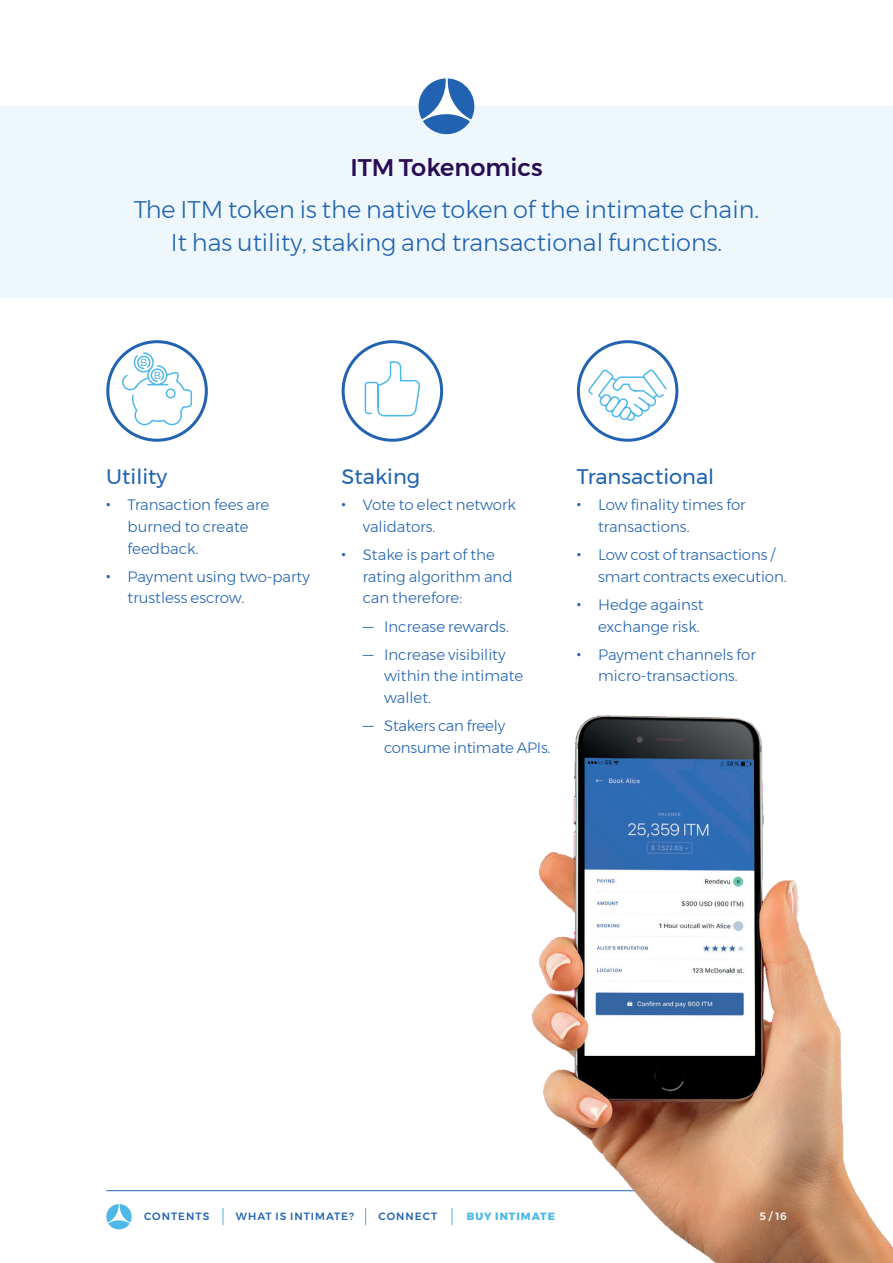
<style>
.page{position:relative;width:893px;height:1263px;background:#fff}
.page>*{position:absolute;margin:0;border:0;box-sizing:border-box;transform-origin:0 0}
.t1{font:300 24px/33px "Montserrat";color:#2163b0;text-align:center}
.t2{font:500 24px "Montserrat";color:#2a0c54}
.t3{font:21px "Montserrat";color:#2163b0}
.t4{font:300 15px/21.8px "Montserrat";color:#2163b0}
.t5{font:500 10.5px "Montserrat";letter-spacing:.095em;color:#2163b0}
.t6{font:800 10.5px "Montserrat";letter-spacing:.095em;color:#4eb9e9}
.t7{font:500 10.5px "Montserrat";color:#fff}
.t8{font:10.2px "Montserrat";color:#4eb9e9}
.s1{font-weight:500}
</style>
<div class="page">
<hr style="left:106px;top:1190px;width:681px;height:1px;background:#2163b0">
<div style="left:0;top:106px;width:893px;height:192px;background:#edf7fc"></div>
<svg style="left:418px;top:78px;width:57px;height:57px"></svg>
<svg style="left:587px;top:369px;width:81px;height:53px"></svg>
<div style="left:577px;top:340px;width:101px;height:102px;border:3px solid #2163b0;border-radius:50%"></div>
<svg style="left:364px;top:361px;width:56px;height:56px"></svg>
<div style="left:342px;top:340px;width:101px;height:102px;border:3px solid #2163b0;border-radius:50%"></div>
<img style="left:510px;top:715px;width:383px;height:548px">
<svg style="left:108px;top:342px;width:98px;height:98px"></svg>
<svg style="left:121px;top:352px;width:72px;height:74px"></svg>
<div style="left:106px;top:340px;width:102px;height:102px;border:3px solid #2163b0;border-radius:50%"></div>
<svg style="left:106px;top:1204px;width:26px;height:26px"></svg>
<svg style="left:223px;top:1208px;width:1px;height:17px"></svg>
<svg style="left:365px;top:1208px;width:1px;height:17px"></svg>
<svg style="left:452px;top:1208px;width:1px;height:17px"></svg>
<h1 class="t2" style="left:350px;top:149px;width:194px">ITM Tokenomics</h1>
<h1 class="t1" style="left:134px;top:192px;width:627px">The ITM token is the native token of the intimate chain.<br>It has utility, staking and transactional functions.</h1>
<p class="t8" style="left:140px;top:354px;width:9px">B</p>
<p class="t8" style="left:154px;top:367px;width:9px">B</p>
<h2 class="t3" style="left:106px;top:461px;width:62px">Utility</h2>
<p class="t4" style="left:128px;top:494px;width:143px;text-indent:-21px"><span class="s1">ӓ</span> Transaction fees are burned to create feedback.</p>
<p class="t4" style="left:128px;top:565px;width:184px;text-indent:-21px"><span class="s1">ӓ</span> Payment using two-party trustless escrow.</p>
<h2 class="t3" style="left:342px;top:461px;width:80px">Staking</h2>
<p class="t4" style="left:363px;top:494px;width:155px;text-indent:-21px"><span class="s1">ӓ</span> Vote to elect network validators.</p>
<p class="t4" style="left:363px;top:543px;width:151px;text-indent:-21px"><span class="s1">ӓ</span> Stake is part of the rating algorithm and can therefore:</p>
<p class="t4" style="left:363px;top:612px;width:148px;line-height:28.2px">― Increase rewards. ― Increase visibility</p>
<p class="t4" style="left:384px;top:665px;width:141px">within the intimate wallet.</p>
<p class="t4" style="left:384px;top:715px;width:168px;text-indent:-21px">― Stakers can freely consume intimate APIs.</p>
<h2 class="t3" style="left:577px;top:461px;width:139px">Transactional</h2>
<p class="t4" style="left:598px;top:494px;width:149px;text-indent:-21px"><span class="s1">ӓ</span> Low finality times for transactions.</p>
<p class="t4" style="left:598px;top:543px;width:190px;text-indent:-21px"><span class="s1">ӓ</span> Low cost of transactions / smart contracts execution.</p>
<p class="t4" style="left:577px;top:593px;width:128px;text-align:right"><span class="s1">ӓ</span> Hedge against exchange risk.</p>
<p class="t4" style="left:577px;top:643px;width:181px;text-align:center"><span class="s1">ӓ</span> Payment channels for micro-transactions.</p>
<p class="t5" style="left:144px;top:1208px;width:67px">CONTENTS</p>
<p class="t5" style="left:236px;top:1208px;width:120px">WHAT IS INTIMATE?</p>
<p class="t5" style="left:379px;top:1208px;width:60px">CONNECT</p>
<p class="t6" style="left:467px;top:1208px;width:90px">BUY INTIMATE</p>
<p class="t7" style="left:759px;top:1208px;width:29px">5 / 16</p>
</div>
